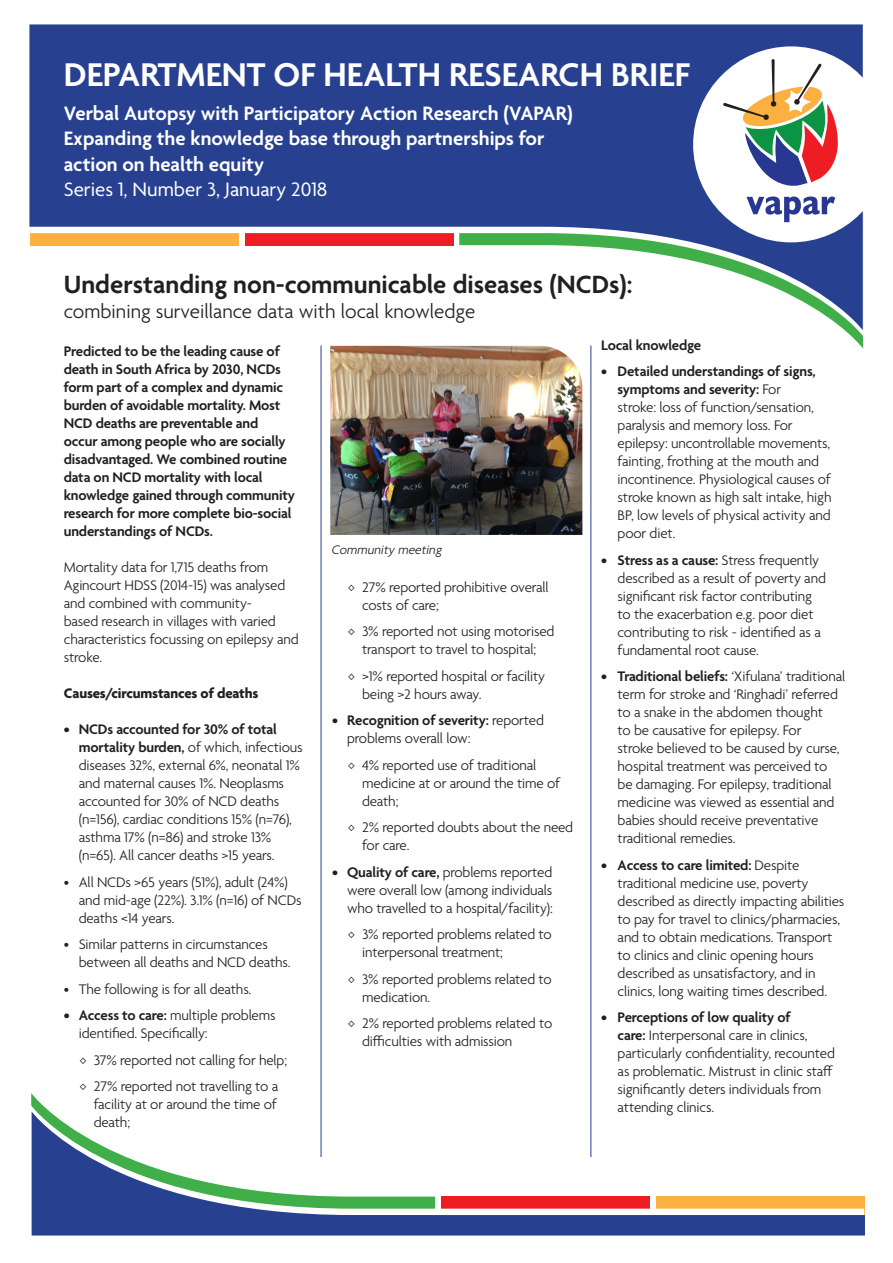
<style>
.page{position:relative;width:893px;height:1263px;background:#fff}
.page>*{position:absolute;margin:0;border:0;box-sizing:border-box;transform-origin:0 0}
.t1{font:600 35.55px "Agenda";color:#fff}
.t2{font:600 27px "Agenda";color:#231f20}
.t3{font:600 21px/25.2px "Agenda";color:#fff}
.t4{font:300 21px "Agenda";color:#231f20}
.t5{font:21px "Agenda";color:#fff}
.t6{font:300 15px/18px "Agenda";letter-spacing:-.01em;color:#231f20}
.t7{font:600 15px/18px "Agenda";letter-spacing:-.01em;color:#231f20}
.t8{font:700 15px "Agenda";letter-spacing:-.01em;color:#231f20}
.t9{font:italic 300 13.5px "Agenda";color:#231f20}
.s1{font-weight:600}
</style>
<div class="page">
<svg style="left:29px;top:24px;width:834px;height:306px;fill:#274190"></svg>
<div style="left:693px;top:46px;width:196px;height:196px;background:#fff;border-radius:50%"></div>
<svg style="left:723px;top:59px;width:115px;height:127px"></svg>
<svg style="left:746px;top:196px;width:89px;height:26px"></svg>
<svg style="left:32px;top:1111px;width:833px;height:124px"></svg>
<hr style="left:321px;top:345px;width:1px;height:812px;background:#253f8e">
<hr style="left:591px;top:345px;width:1px;height:812px;background:#253f8e">
<img style="left:330px;top:346px;width:252px;height:189px">
<p class="t1" style="left:64px;top:56px;width:628px">DEPARTMENT OF HEALTH RESEARCH BRIEF</p>
<p class="t3" style="left:64px;top:102px;width:511px">Verbal Autopsy with Participatory Action Research (VAPAR)</p>
<p class="t3" style="left:64px;top:127px;width:482px">Expanding the knowledge base through partnerships for action on health equity</p>
<p class="t5" style="left:64px;top:178px;width:265px">Series 1, Number 3, January 2018</p>
<p class="t2" style="left:64px;top:269px;width:570px">Understanding non-communicable diseases (NCDs):</p>
<p class="t4" style="left:64px;top:300px;width:413px">combining surveillance data with local knowledge</p>
<p class="t7" style="left:64px;top:343px;width:233px">Predicted to be the leading cause of death in South Africa by 2030, NCDs form part of a complex and dynamic burden of avoidable mortality. Most NCD deaths are preventable and occur among people who are socially disadvantaged. We combined routine data on NCD mortality with local knowledge gained through community research for more complete bio-social understandings of NCDs.</p>
<p class="t6" style="left:64px;top:559px;width:236px">Mortality data for 1,715 deaths from<br>Agincourt HDSS (2014-15) was analysed and combined with community-<br>based research in villages with varied characteristics focussing on epilepsy and stroke.</p>
<p class="t8" style="left:64px;top:685px;width:196px">Causes/circumstances of deaths</p>
<p class="t6" style="left:79px;top:721px;width:225px;text-indent:-15px"><span class="s1">• NCDs accounted for 30% of total mortality burden,</span> of which, infectious diseases 32%, external 6%, neonatal 1% and maternal causes 1%. Neoplasms accounted for 30% of NCD deaths (n=156), cardiac conditions 15% (n=76), asthma 17% (n=86) and stroke 13% (n=65). All cancer deaths &gt;15 years.</p>
<p class="t6" style="left:79px;top:874px;width:224px;text-indent:-15px">• All NCDs &gt;65 years (51%), adult (24%) and mid-age (22%). 3.1% (n=16) of NCDs deaths &lt;14 years.</p>
<p class="t6" style="left:79px;top:936px;width:213px;text-indent:-15px">• Similar patterns in circumstances between all deaths and NCD deaths.</p>
<p class="t6" style="left:64px;top:981px;width:189px">• The following is for all deaths.</p>
<p class="t6" style="left:79px;top:1007px;width:198px;text-indent:-15px"><span class="s1">• Access to care:</span> multiple problems identified. Specifically:</p>
<p class="t6" style="left:79px;top:1052px;width:210px">◊ 37% reported not calling for help;</p>
<p class="t6" style="left:94px;top:1078px;width:186px;text-align:justify;text-indent:-15px">◊ 27% reported not travelling to a facility at or around the time of death;</p>
<p class="t7" style="left:601px;top:337px;width:102px">Local knowledge</p>
<p class="t6" style="left:618px;top:363px;width:215px;text-indent:-16px"><span class="s1">• Detailed understandings of signs, symptoms and severity:</span> For<br>stroke: loss of function/sensation, paralysis and memory loss. For epilepsy: uncontrollable movements, fainting, frothing at the mouth and incontinence. Physiological causes of stroke known as high salt intake, high BP, low levels of physical activity and poor diet.</p>
<p class="t6" style="left:618px;top:552px;width:210px;text-indent:-16px"><span class="s1">• Stress as a cause:</span> Stress frequently described as a result of poverty and significant risk factor contributing to the exacerbation e.g. poor diet contributing to risk - identified as a fundamental root cause.</p>
<p class="t6" style="left:618px;top:668px;width:229px;text-indent:-16px"><span class="s1">• Traditional beliefs:</span> ‘Xifulana’ traditional term for stroke and ‘Ringhadi’ referred to a snake in the abdomen thought<br>to be causative for epilepsy. For<br>stroke believed to be caused by curse, hospital treatment was perceived to be damaging. For epilepsy, traditional medicine was viewed as essential and babies should receive preventative traditional remedies.</p>
<p class="t6" style="left:618px;top:857px;width:228px;text-indent:-16px"><span class="s1">• Access to care limited:</span> Despite traditional medicine use, poverty described as directly impacting abilities to pay for travel to clinics/pharmacies, and to obtain medications. Transport to clinics and clinic opening hours described as unsatisfactory, and in clinics, long waiting times described.</p>
<p class="t6" style="left:618px;top:1009px;width:219px;text-indent:-16px"><span class="s1">• Perceptions of low quality of<br>care:</span> Interpersonal care in clinics, particularly confidentiality, recounted as problematic. Mistrust in clinic staff significantly deters individuals from attending clinics.</p>
<p class="t9" style="left:331px;top:542px;width:115px">Community meeting</p>
<p class="t6" style="left:362px;top:579px;width:188px;text-indent:-15px">◊ 27% reported prohibitive overall costs of care;</p>
<p class="t6" style="left:347px;top:623px;width:209px;text-align:center">◊ 3% reported not using motorised transport to travel to hospital;</p>
<p class="t6" style="left:362px;top:668px;width:185px;text-indent:-15px">◊ &gt;1% reported hospital or facility being &gt;2 hours away.</p>
<p class="t6" style="left:347px;top:712px;width:198px;text-indent:-15px"><span class="s1">• Recognition of severity:</span> reported problems overall low:</p>
<p class="t6" style="left:362px;top:757px;width:200px;text-indent:-15px">◊ 4% reported use of traditional medicine at or around the time of death;</p>
<p class="t6" style="left:362px;top:819px;width:213px;text-indent:-15px">◊ 2% reported doubts about the need for care.</p>
<p class="t6" style="left:347px;top:864px;width:207px;text-align:justify;text-indent:-15px"><span class="s1">• Quality of care,</span> problems reported were overall low (among individuals who travelled to a hospital/facility):</p>
<p class="t6" style="left:362px;top:926px;width:191px;text-indent:-15px">◊ 3% reported problems related to interpersonal treatment;</p>
<p class="t6" style="left:362px;top:971px;width:191px;text-indent:-15px">◊ 3% reported problems related to medication.</p>
<p class="t6" style="left:362px;top:1015px;width:192px;text-indent:-15px">◊ 2% reported problems related to difficulties with admission</p>
</div>
